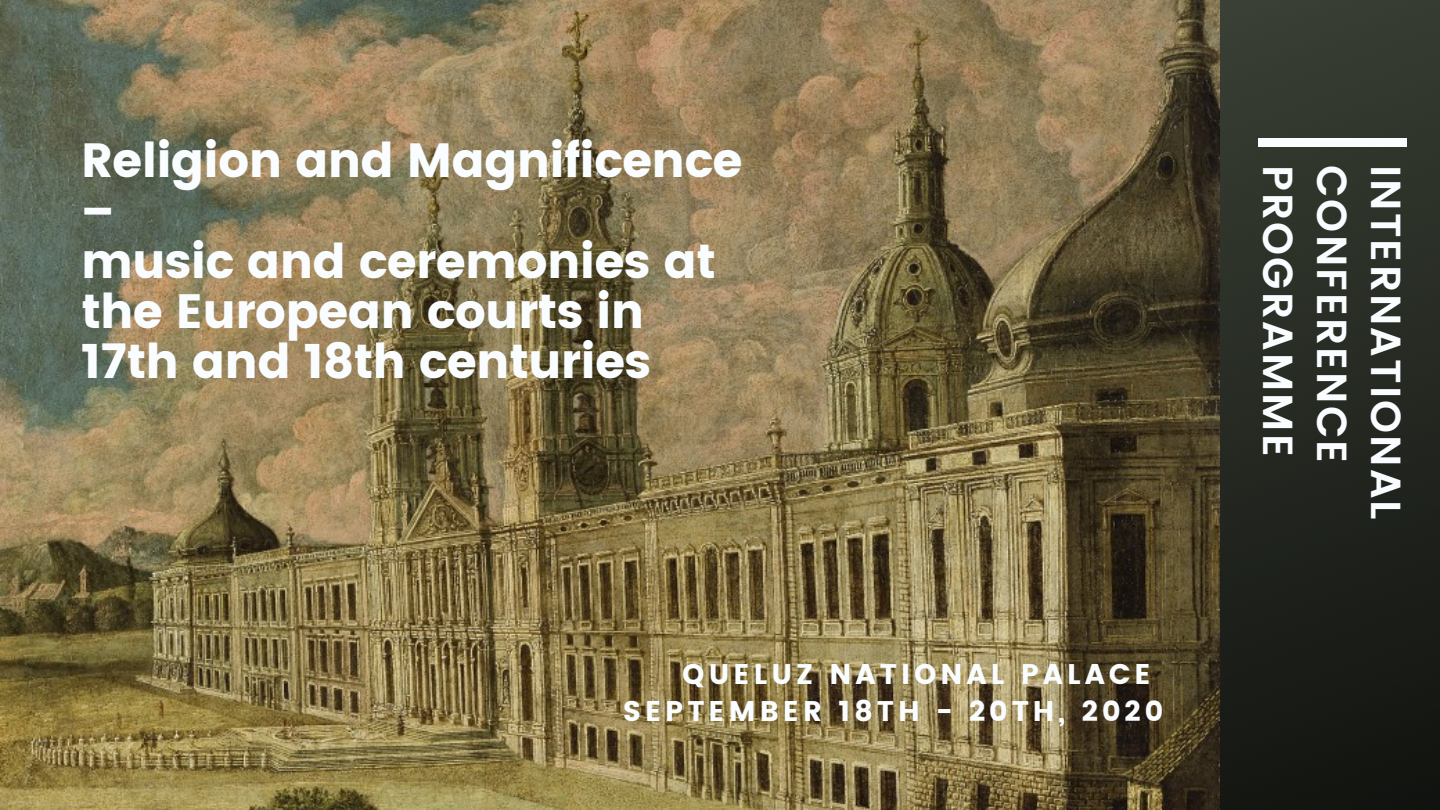
<style>
.page{position:relative;width:1440px;height:810px;background:#fff}
.page>*{position:absolute;margin:0;border:0;box-sizing:border-box;transform-origin:0 0}
.t1{font:48px/50.2px "Poppins";letter-spacing:-.015em;color:#fafdff}
.t2{font:600 42px/54px "Poppins";letter-spacing:.05em;color:#fafdff}
.t3{font:28.4px/36.4px "Poppins";letter-spacing:.14em;color:#fafdff}
</style>
<div class="page">
<img style="left:1219px;top:0;width:221px;height:810px">
<div style="left:1258px;top:138px;width:148px;height:9px;background:#fafdff"></div>
<img style="left:0;top:0;width:1219px;height:810px">
<p class="t1" style="left:81px;top:136px;width:663px">Religion and Magnificence –<br>music and ceremonies at the European courts in<br>17th and 18th centuries</p>
<p class="t3" style="left:623px;top:656px;width:542px;text-indent:60px">QUELUZ NATIONAL PALACE<br>SEPTEMBER 18TH - 20TH, 2020</p>
<p class="t2" style="left:1413px;top:165px;width:356px;rotate:90deg">INTERNATIONAL<br>CONFERENCE<br>PROGRAMME</p>
</div>
